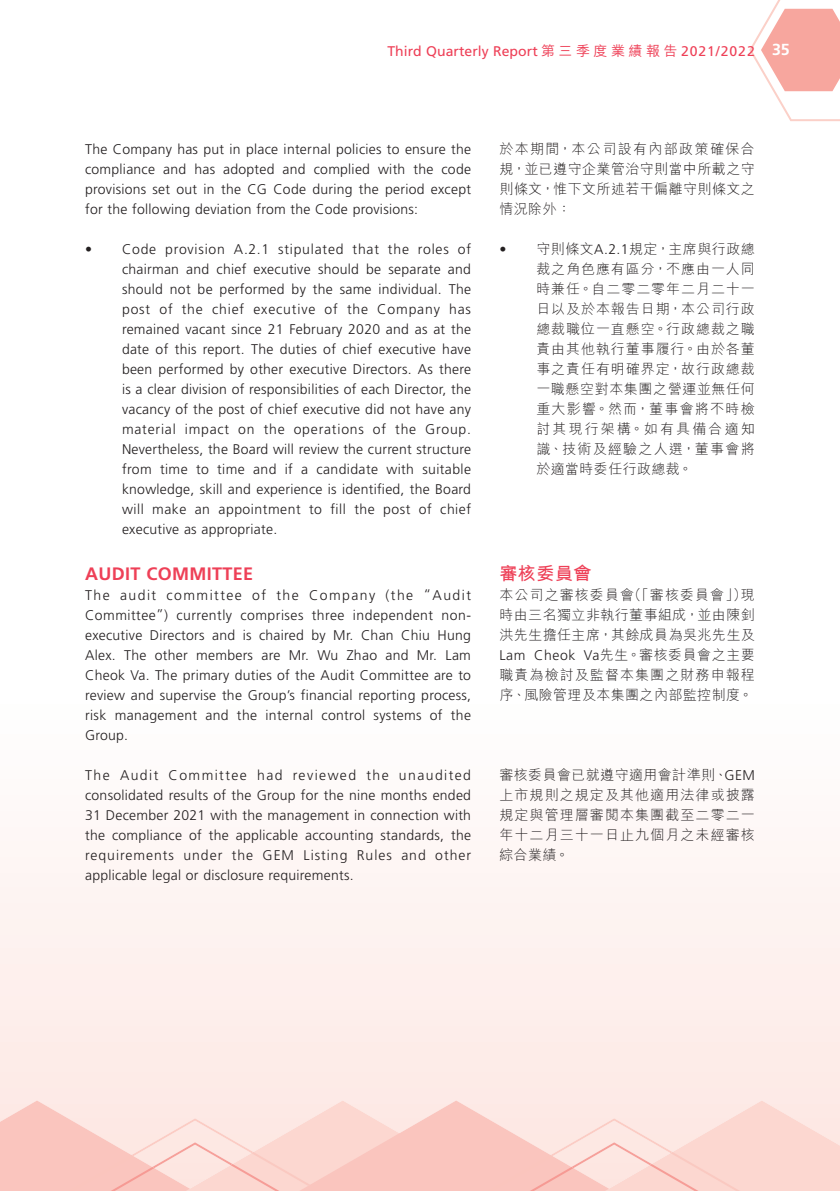
<style>
.page{position:relative;width:840px;height:1191px;background:#fff}
.page>*{position:absolute;margin:0;border:0;box-sizing:border-box;transform-origin:0 0}
.t1{font:700 18px "Frutiger LT Std";letter-spacing:.02em;color:#ee4057}
.t2{font:18px "M Hei HK Bold E Ten B5 H";letter-spacing:.03em;color:#ee4057}
.t3{font:300 14px/20px "Frutiger LT Std";letter-spacing:.02em;color:#231f20;text-align:justify}
.t4{font:14px/20px "M Hei HK Light E Ten B5 H";letter-spacing:.075em;color:#231f20;text-align:justify}
.t5{font:14px "Frutiger LT Std";letter-spacing:.005em;color:#ee4057}
.s1{font-family:"M Hei HK Medium E Ten B5 H"}
.s2{font-weight:700;font-size:16px;color:#fff}
.s3{font-family:"Frutiger LT Std";font-weight:300}
</style>
<div class="page">
<div style="left:0;top:857px;width:839px;height:243px;background:#fdf0ed"></div>
<svg style="left:749px;top:0;width:90px;height:121px"></svg>
<svg style="left:0;top:1100px;width:216px;height:91px;background:#fbd4cf"></svg>
<svg style="left:216px;top:1100px;width:237px;height:91px;background:#fbd6d0"></svg>
<svg style="left:453px;top:1100px;width:386px;height:91px;background:#fbd9d3"></svg>
<p class="t5" style="left:387px;top:46px;width:403px">Third Quarterly Report <span class="s1">第三季度業績報告</span> 2021/2022 <span class="s2">35</span></p>
<p class="t3" style="left:85px;top:140px;width:387px">The Company has put in place internal policies to ensure the compliance and has adopted and complied with the code provisions set out in the CG Code during the period except for the following deviation from the Code provisions:</p>
<p class="t3" style="left:122px;top:240px;width:350px;text-indent:-37px">• Code provision A.2.1 stipulated that the roles of chairman and chief executive should be separate and should not be performed by the same individual. The post of the chief executive of the Company has remained vacant since 21 February 2020 and as at the date of this report. The duties of chief executive have been performed by other executive Directors. As there is a clear division of responsibilities of each Director, the vacancy of the post of chief executive did not have any material impact on the operations of the Group.<br>Nevertheless, the Board will review the current structure from time to time and if a candidate with suitable knowledge, skill and experience is identified, the Board will make an appointment to fill the post of chief executive as appropriate.</p>
<p class="t1" style="left:85px;top:566px;width:170px">AUDIT COMMITTEE</p>
<p class="t3" style="left:85px;top:586px;width:387px">The audit committee of the Company (the “Audit Committee”) currently comprises three independent non&shy;executive Directors and is chaired by Mr. Chan Chiu Hung Alex. The other members are Mr. Wu Zhao and Mr. Lam Cheok Va. The primary duties of the Audit Committee are to review and supervise the Group’s financial reporting process, risk management and the internal control systems of the Group.</p>
<p class="t3" style="left:85px;top:766px;width:387px">The Audit Committee had reviewed the unaudited consolidated results of the Group for the nine months ended 31 December 2021 with the management in connection with the compliance of the applicable accounting standards, the requirements under the GEM Listing Rules and other applicable legal or disclosure requirements.</p>
<p class="t4" style="left:499px;top:141px;width:257px">於本期間，本公司設有內部政策確保合規，並已遵守企業管治守則當中所載之守則條文，惟下文所述若干偏離守則條文之情況除外：</p>
<p class="t4" style="left:536px;top:241px;width:220px;text-indent:-37px"><span class="s3">•</span> 守則條文<span class="s3">A.2.1</span>規定，主席與行政總裁之角色應有區分，不應由一人同時兼任。自二零二零年二月二十一日以及於本報告日期，本公司行政總裁職位一直懸空。行政總裁之職責由其他執行董事履行。由於各董事之責任有明確界定，故行政總裁一職懸空對本集團之營運並無任何重大影響。然而，董事會將不時檢討其現行架構。如有具備合適知識、技術及經驗之人選，董事會將於適當時委任行政總裁。</p>
<p class="t2" style="left:499px;top:566px;width:94px">審核委員會</p>
<p class="t4" style="left:499px;top:587px;width:257px">本公司之審核委員會（「審核委員會」）現時由三名獨立非執行董事組成，並由陳釗洪先生擔任主席，其餘成員為吳兆先生及<span class="s3">Lam Cheok Va</span>先生。審核委員會之主要職責為檢討及監督本集團之財務申報程序、風險管理及本集團之內部監控制度。</p>
<p class="t4" style="left:499px;top:767px;width:257px">審核委員會已就遵守適用會計準則、<span class="s3">GEM</span>上市規則之規定及其他適用法律或披露規定與管理層審閱本集團截至二零二一年十二月三十一日止九個月之未經審核綜合業績。</p>
</div>
